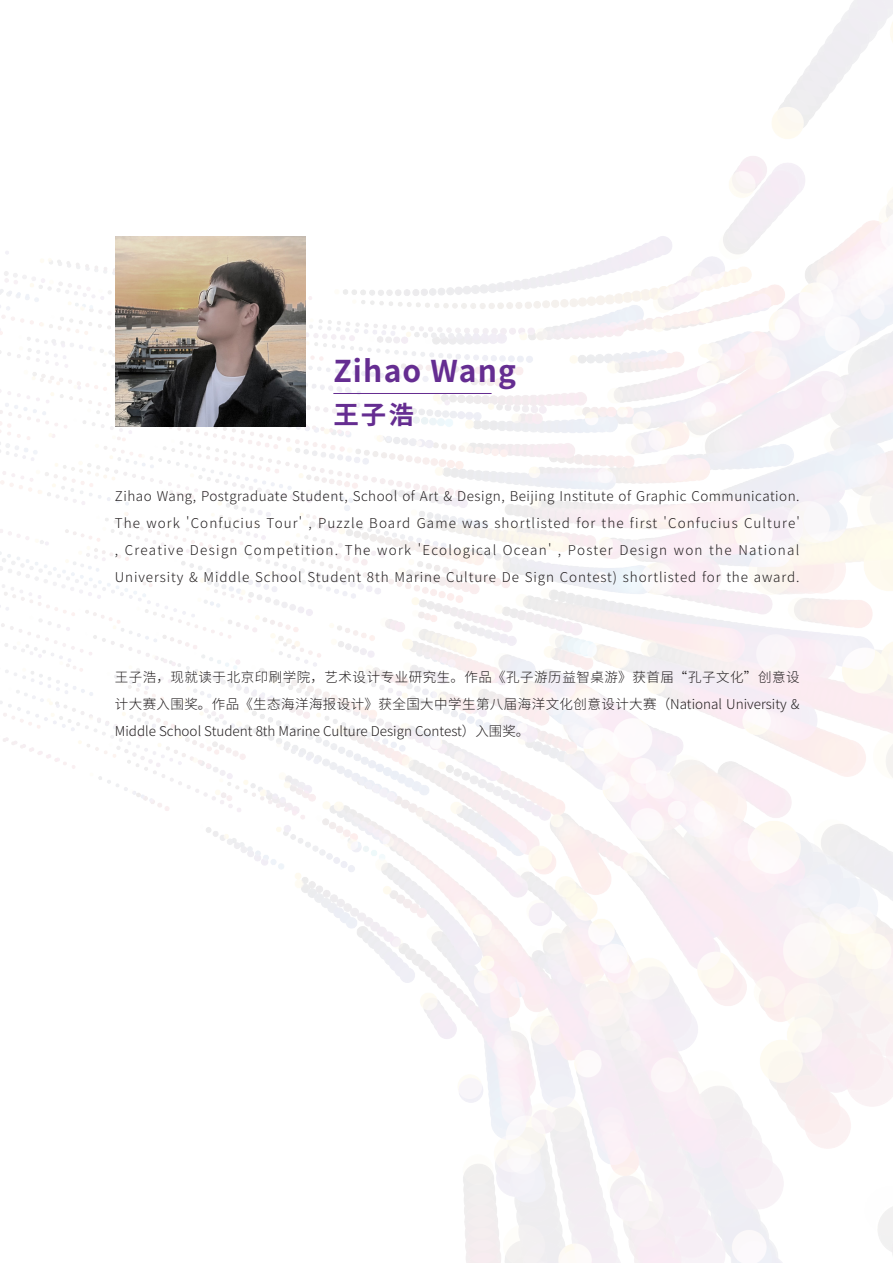
<style>
.page{position:relative;width:893px;height:1263px;background:#fff}
.page>*{position:absolute;margin:0;border:0;box-sizing:border-box;transform-origin:0 0}
.英文名字{font:700 30px "Source Han Sans CN";letter-spacing:.04em;color:#652d91}
.中文名字{font:700 25.5px "Source Han Sans CN";color:#652d91}
.英文正文{font:300 13.5px/27px "Source Han Sans CN";letter-spacing:.065em;color:#231f20;text-align:justify}
.中文正文{font:300 13.5px/27px "Source Han Sans CN";color:#231f20;text-align:justify}
</style>
<div class="page">
<img style="left:0;top:0;width:893px;height:1263px">
<img style="left:115px;top:236px;width:190px;height:191px">
<hr style="left:333px;top:393px;width:159px;height:1px;background:#652d91">
<p class="英文名字" style="left:333px;top:354px;width:184px">Zihao Wang</p>
<p class="中文名字" style="left:333px;top:400px;width:82px">王子浩</p>
<p class="英文正文" style="left:115px;top:483px;width:686px">Zihao Wang, Postgraduate Student, School of Art &amp; Design, Beijing Institute of Graphic Communication.<br>The work 'Confucius Tour' , Puzzle Board Game was shortlisted for the first 'Confucius Culture' , Creative Design Competition. The work 'Ecological Ocean' , Poster Design won the National University &amp; Middle School Student 8th Marine Culture De Sign Contest) shortlisted for the award.</p>
<p class="中文正文" style="left:115px;top:663px;width:686px">王子浩，现就读于北京印刷学院，艺术设计专业研究生。作品《孔子游历益智桌游》获首届“孔子文化”创意设计大赛入围奖。作品《生态海洋海报设计》获全国大中学生第八届海洋文化创意设计大赛（National University &amp; Middle School Student 8th Marine Culture Design Contest）入围奖。</p>
</div>
